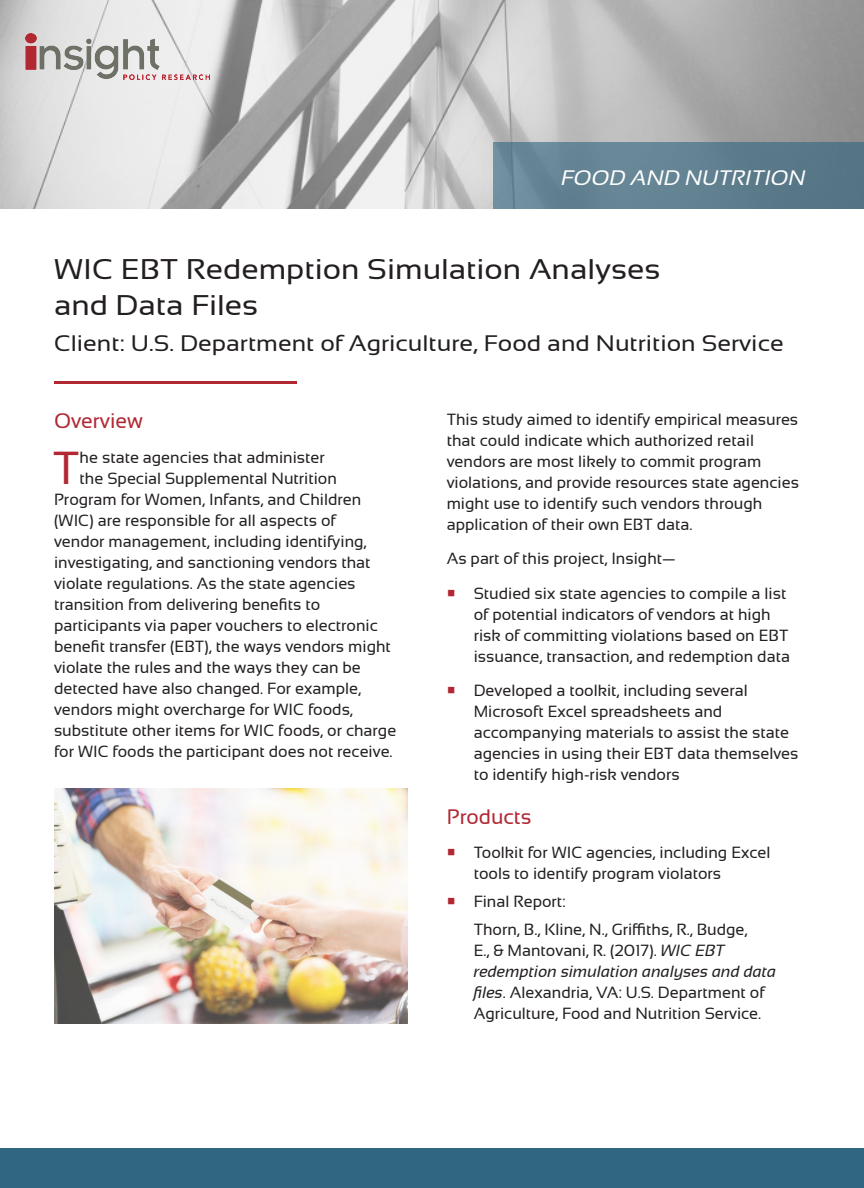
<style>
.page{position:relative;width:864px;height:1188px;background:#fff}
.page>*{position:absolute;margin:0;border:0;box-sizing:border-box;transform-origin:0 0}
.BodyText{font:46.35px "Sansation";color:#b12732}
.t1{font:28.5px "Sansation";color:#231f20;scale:1.1 1}
.t2{font:22.5px "Sansation";color:#231f20;scale:1.1 1}
.t3{font:italic 21px "Sansation";color:#fff;scale:1.05 1}
.Heading1{font:21px "Sansation";color:#b12732}
.BodyText-2{font:16.2px/21px "Sansation";color:#231f20}
.s1{color:#b12732}
.s2{font-style:italic}
</style>
<div class="page">
<div style="left:0;top:1149px;width:864px;height:39px;background:#316681"></div>
<img style="left:0;top:0;width:864px;height:209px">
<div style="left:493px;top:143px;width:371px;height:66px;background:linear-gradient(to right,#6d8d9d,#557585)"></div>
<hr style="left:54px;top:381px;width:243px;height:2px;background:#b12732">
<img style="left:26px;top:34px;width:184px;height:46px">
<img style="left:124px;top:74px;width:86px;height:6px">
<img style="left:26px;top:34px;width:10px;height:36px">
<img style="left:54px;top:788px;width:354px;height:236px">
<p class="t3" style="left:561px;top:166px;width:234px">FOOD AND NUTRITION</p>
<p class="t1" style="left:54px;top:253px;width:553px">WIC EBT Redemption Simulation Analyses</p>
<p class="t1" style="left:54px;top:289px;width:187px">and Data Files</p>
<p class="t2" style="left:54px;top:331px;width:665px">Client: U.S. Department of Agriculture, Food and Nutrition Service</p>
<p class="Heading1" style="left:54px;top:409px;width:90px">Overview</p>
<p class="BodyText" style="left:53px;top:442px;width:28px">T</p>
<p class="BodyText-2" style="left:80px;top:446px;width:247px">he state agencies that administer</p>
<p class="BodyText-2" style="left:80px;top:467px;width:259px">the Special Supplemental Nutrition</p>
<p class="BodyText-2" style="left:54px;top:488px;width:309px">Program for Women, Infants, and Children</p>
<p class="BodyText-2" style="left:54px;top:509px;width:283px">(WIC) are responsible for all aspects of</p>
<p class="BodyText-2" style="left:54px;top:530px;width:314px">vendor management, including identifying,</p>
<p class="BodyText-2" style="left:54px;top:551px;width:318px">investigating, and sanctioning vendors that</p>
<p class="BodyText-2" style="left:54px;top:572px;width:303px">violate regulations. As the state agencies</p>
<p class="BodyText-2" style="left:54px;top:593px;width:268px">transition from delivering benefits to</p>
<p class="BodyText-2" style="left:54px;top:614px;width:325px">participants via paper vouchers to electronic</p>
<p class="BodyText-2" style="left:54px;top:635px;width:338px">benefit transfer (EBT), the ways vendors might</p>
<p class="BodyText-2" style="left:54px;top:656px;width:308px">violate the rules and the ways they can be</p>
<p class="BodyText-2" style="left:54px;top:677px;width:309px">detected have also changed. For example,</p>
<p class="BodyText-2" style="left:54px;top:698px;width:301px">vendors might overcharge for WIC foods,</p>
<p class="BodyText-2" style="left:54px;top:719px;width:344px">substitute other items for WIC foods, or charge</p>
<p class="BodyText-2" style="left:54px;top:740px;width:340px">for WIC foods the participant does not receive.</p>
<p class="BodyText-2" style="left:447px;top:408px;width:354px">This study aimed to identify empirical measures that could indicate which authorized retail vendors are most likely to commit program violations, and provide resources state agencies might use to identify such vendors through application of their own EBT data.</p>
<p class="BodyText-2" style="left:447px;top:548px;width:230px">As part of this project, Insight—</p>
<p class="BodyText-2" style="left:474px;top:582px;width:318px;text-indent:-27px"><span class="s1">○</span> Studied six state agencies to compile a list of potential indicators of vendors at high risk of committing violations based on EBT issuance, transaction, and redemption data</p>
<p class="BodyText-2" style="left:474px;top:680px;width:326px;text-indent:-27px"><span class="s1">○</span> Developed a toolkit, including several Microsoft Excel spreadsheets and accompanying materials to assist the state agencies in using their EBT data themselves to identify high-risk vendors</p>
<p class="Heading1" style="left:447px;top:805px;width:86px">Products</p>
<p class="BodyText-2" style="left:474px;top:842px;width:298px;text-indent:-27px"><span class="s1">○</span> Toolkit for WIC agencies, including Excel tools to identify program violators</p>
<p class="BodyText-2" style="left:447px;top:891px;width:121px"><span class="s1">○</span> Final Report:</p>
<p class="BodyText-2" style="left:474px;top:918px;width:304px">Thorn, B., Kline, N., Griffiths, R., Budge,<br>E., &amp; Mantovani, R. (2017). <span class="s2">WIC EBT redemption simulation analyses and data files</span>. Alexandria, VA: U.S. Department of Agriculture, Food and Nutrition Service.</p>
</div>
